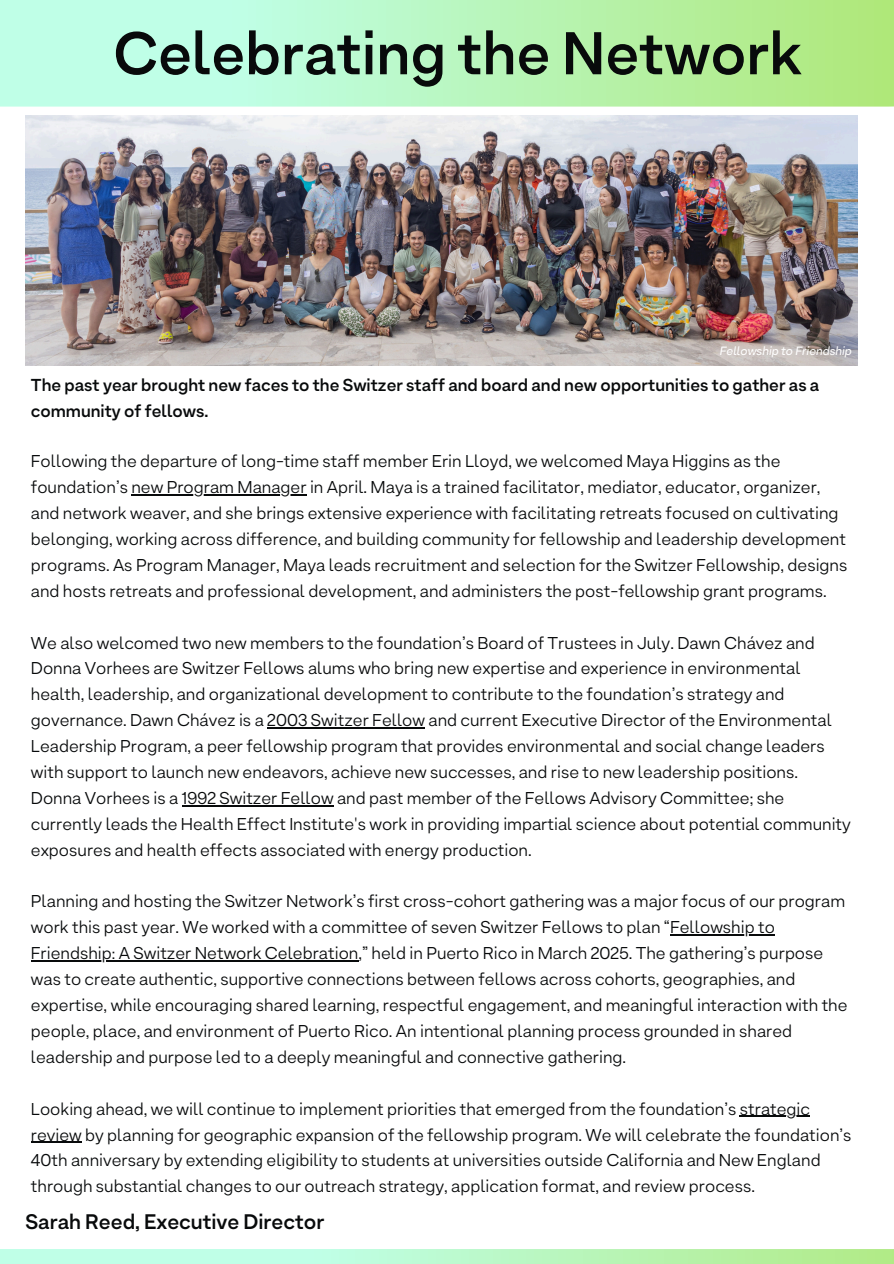
<style>
.page{position:relative;width:894px;height:1264px;background:#fff}
.page>*{position:absolute;margin:0;border:0;box-sizing:border-box;transform-origin:0 0}
.t1{font:600 60px "Armin Grotesk";color:#080a0b}
.t2{font:600 21px "Armin Grotesk";color:#080a0b}
.t3{font:17.25px/26px "Armin Grotesk";color:#080a0b}
.t4{font:600 17.25px/26px "Armin Grotesk";color:#080a0b}
.t5{font:italic 12px "Armin Grotesk";color:#fff}
</style>
<div class="page">
<svg style="left:0;top:0;width:893px;height:107px;background:#b9f6be"></svg>
<svg style="left:0;top:1249px;width:893px;height:14px;background:#baf8c7"></svg>
<img style="left:25px;top:116px;width:832px;height:250px">
<hr style="left:131px;top:494px;width:175px;height:1px;background:#080a0b">
<hr style="left:267px;top:727px;width:158px;height:1px;background:#080a0b">
<hr style="left:182px;top:805px;width:151px;height:1px;background:#080a0b">
<hr style="left:670px;top:934px;width:104px;height:1px;background:#080a0b">
<hr style="left:31px;top:960px;width:327px;height:1px;background:#080a0b">
<hr style="left:739px;top:1115px;width:70px;height:1px;background:#080a0b">
<hr style="left:31px;top:1141px;width:51px;height:1px;background:#080a0b">
<h1 class="t1" style="left:113px;top:17px;width:690px">Celebrating the Network</h1>
<h2 class="t5" style="left:719px;top:344px;width:134px">Fellowship to Friendship</h2>
<p class="t4" style="left:31px;top:371px;width:789px">The past year brought new faces to the Switzer staff and board and new opportunities to gather as a community of fellows.</p>
<p class="t3" style="left:31px;top:448px;width:791px">Following the departure of long-time staff member Erin Lloyd, we welcomed Maya Higgins as the foundation’s new Program Manager in April. Maya is a trained facilitator, mediator, educator, organizer,</p>
<h3 class="t3" style="left:31px;top:500px;width:817px">and network weaver, and she brings extensive experience with facilitating retreats focused on cultivating belonging, working across difference, and building community for fellowship and leadership development programs. As Program Manager, Maya leads recruitment and selection for the Switzer Fellowship, designs and hosts retreats and professional development, and administers the post-fellowship grant programs.</h3>
<h3 class="t3" style="left:31px;top:629px;width:802px">We also welcomed two new members to the foundation’s Board of Trustees in July. Dawn Chávez and Donna Vorhees are Switzer Fellows alums who bring new expertise and experience in environmental health, leadership, and organizational development to contribute to the foundation’s strategy and governance. Dawn Chávez is a 2003 Switzer Fellow and current Executive Director of the Environmental</h3>
<h4 class="t3" style="left:31px;top:733px;width:821px">Leadership Program, a peer fellowship program that provides environmental and social change leaders with support to launch new endeavors, achieve new successes, and rise to new leadership positions.<br>Donna Vorhees is a 1992 Switzer Fellow and past member of the Fellows Advisory Committee; she currently leads the Health Effect Institute's work in providing impartial science about potential community exposures and health effects associated with energy production.</h4>
<h4 class="t3" style="left:31px;top:888px;width:815px">Planning and hosting the Switzer Network’s first cross-cohort gathering was a major focus of our program work this past year. We worked with a committee of seven Switzer Fellows to plan “Fellowship to</h4>
<h4 class="t3" style="left:31px;top:940px;width:818px">Friendship: A Switzer Network Celebration,” held in Puerto Rico in March 2025. The gathering’s purpose was to create authentic, supportive connections between fellows across cohorts, geographies, and expertise, while encouraging shared learning, respectful engagement, and meaningful interaction with the people, place, and environment of Puerto Rico. An intentional planning process grounded in shared leadership and purpose led to a deeply meaningful and connective gathering.</h4>
<h4 class="t3" style="left:31px;top:1095px;width:780px">Looking ahead, we will continue to implement priorities that emerged from the foundation’s strategic</h4>
<h4 class="t3" style="left:31px;top:1121px;width:821px">review by planning for geographic expansion of the fellowship program. We will celebrate the foundation’s<br>40th anniversary by extending eligibility to students at universities outside California and New England through substantial changes to our outreach strategy, application format, and review process.</h4>
<h4 class="t2" style="left:25px;top:1208px;width:300px">Sarah Reed, Executive Director</h4>
</div>
